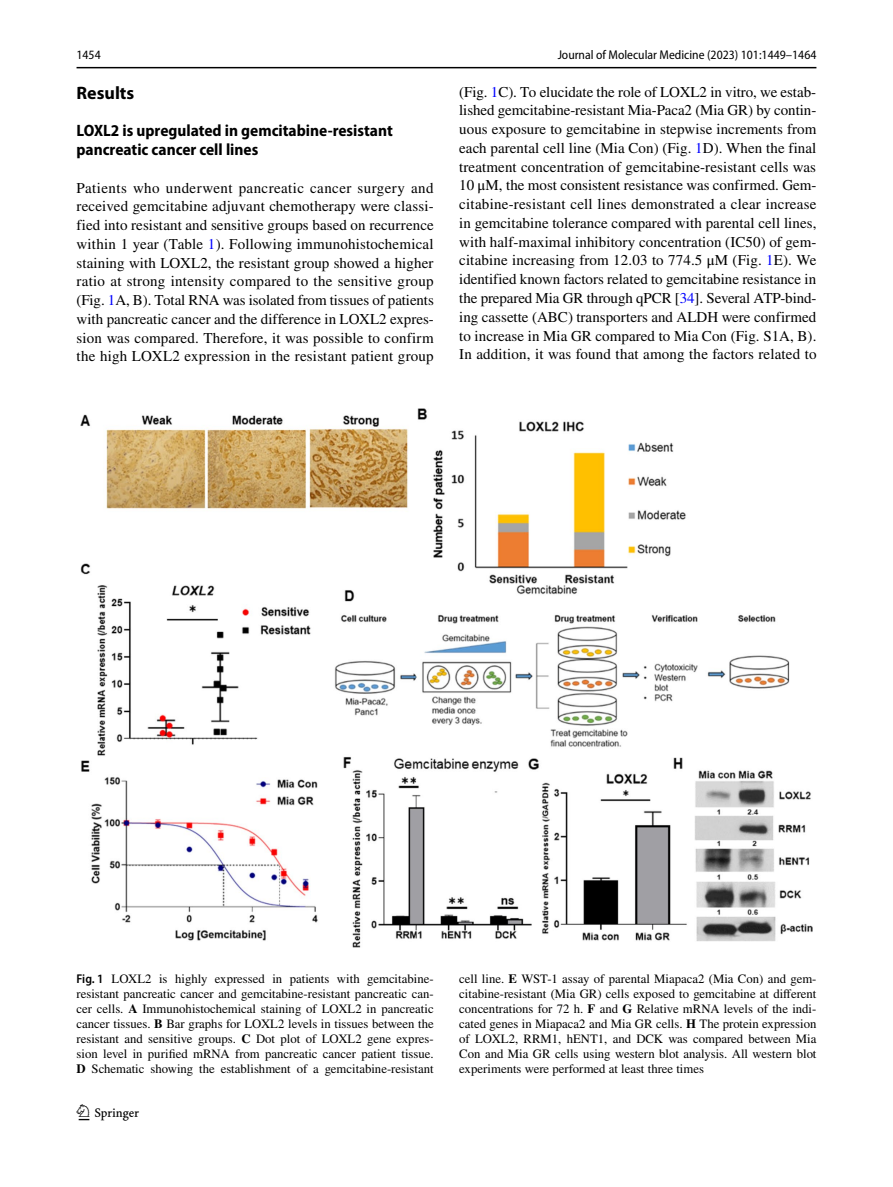
<style>
.page{position:relative;width:893px;height:1187px;background:#fff}
.page>*{position:absolute;margin:0;border:0;box-sizing:border-box;transform-origin:0 0}
.t1{font:22.5px "Springnew Regular 2";color:#000}
.t2{font:700 18px "Myriad Pro";color:#000}
.t3{font:700 semi-condensed 16.5px/18.8px "Myriad Pro";color:#000}
.t4{font:15px/18.8px "STIX";letter-spacing:.01em;color:#000;text-align:justify}
.t5{font:12.75px/15px "STIX";color:#000;text-align:justify}
.t6{font:semi-condensed 12.75px "Myriad Pro";color:#000}
.s1{color:#00f}
.s2{font-family:"Myriad Pro";font-weight:600;font-stretch:semi-condensed}
.s3{font-weight:700}
</style>
<div class="page">
<hr style="left:77px;top:67px;width:739px;height:1px;background:#000">
<img style="left:80px;top:408px;width:732px;height:539px">
<p class="t6" style="left:77px;top:48px;width:26px">1454</p>
<p class="t6" style="left:558px;top:48px;width:260px">Journal of Molecular Medicine (2023) 101:1449–1464</p>
<p class="t2" style="left:77px;top:81px;width:59px">Results</p>
<p class="t3" style="left:77px;top:122px;width:318px">LOXL2 is upregulated in gemcitabine‑resistant pancreatic cancer cell lines</p>
<p class="t4" style="left:77px;top:179px;width:359px">Patients who underwent pancreatic cancer surgery and received gemcitabine adjuvant chemotherapy were classi&shy;fied into resistant and sensitive groups based on recurrence within 1 year (Table <span class="s1">1</span>). Following immunohistochemical staining with LOXL2, the resistant group showed a higher ratio at strong intensity compared to the sensitive group (Fig. <span class="s1">1</span>A, B). Total RNA was isolated from tissues of patients with pancreatic cancer and the difference in LOXL2 expres&shy;sion was compared. Therefore, it was possible to confirm the high LOXL2 expression in the resistant patient group</p>
<p class="t4" style="left:459px;top:83px;width:359px">(Fig. <span class="s1">1</span>C). To elucidate the role of LOXL2 in vitro, we estab&shy;lished gemcitabine-resistant Mia-Paca2 (Mia GR) by contin&shy;uous exposure to gemcitabine in stepwise increments from each parental cell line (Mia Con) (Fig. <span class="s1">1</span>D). When the final treatment concentration of gemcitabine-resistant cells was 10 μM, the most consistent resistance was confirmed. Gem&shy;citabine-resistant cell lines demonstrated a clear increase in gemcitabine tolerance compared with parental cell lines, with half-maximal inhibitory concentration (IC50) of gem&shy;citabine increasing from 12.03 to 774.5 μM (Fig. <span class="s1">1</span>E). We identified known factors related to gemcitabine resistance in the prepared Mia GR through qPCR [<span class="s1">34</span>]. Several ATP-bind&shy;ing cassette (ABC) transporters and ALDH were confirmed to increase in Mia GR compared to Mia Con (Fig. S1A, B).<br>In addition, it was found that among the factors related to</p>
<p class="t5" style="left:77px;top:971px;width:359px"><span class="s2">Fig. 1</span> LOXL2 is highly expressed in patients with gemcitabine&shy;resistant pancreatic cancer and gemcitabine-resistant pancreatic can&shy;cer cells. <span class="s3">A</span> Immunohistochemical staining of LOXL2 in pancreatic cancer tissues. <span class="s3">B</span> Bar graphs for LOXL2 levels in tissues between the resistant and sensitive groups. <span class="s3">C</span> Dot plot of LOXL2 gene expres&shy;sion level in purified mRNA from pancreatic cancer patient tissue.<br><span class="s3">D</span> Schematic showing the establishment of a gemcitabine-resistant</p>
<p class="t5" style="left:459px;top:971px;width:359px">cell line. <span class="s3">E</span> WST-1 assay of parental Miapaca2 (Mia Con) and gem&shy;citabine-resistant (Mia GR) cells exposed to gemcitabine at different concentrations for 72 h. <span class="s3">F</span> and <span class="s3">G</span> Relative mRNA levels of the indi&shy;cated genes in Miapaca2 and Mia GR cells. <span class="s3">H</span> The protein expression of LOXL2, RRM1, hENT1, and DCK was compared between Mia Con and Mia GR cells using western blot analysis. All western blot experiments were performed at least three times</p>
<h1 class="t1" style="left:79px;top:1104px;width:62px">1 3</h1>
</div>
